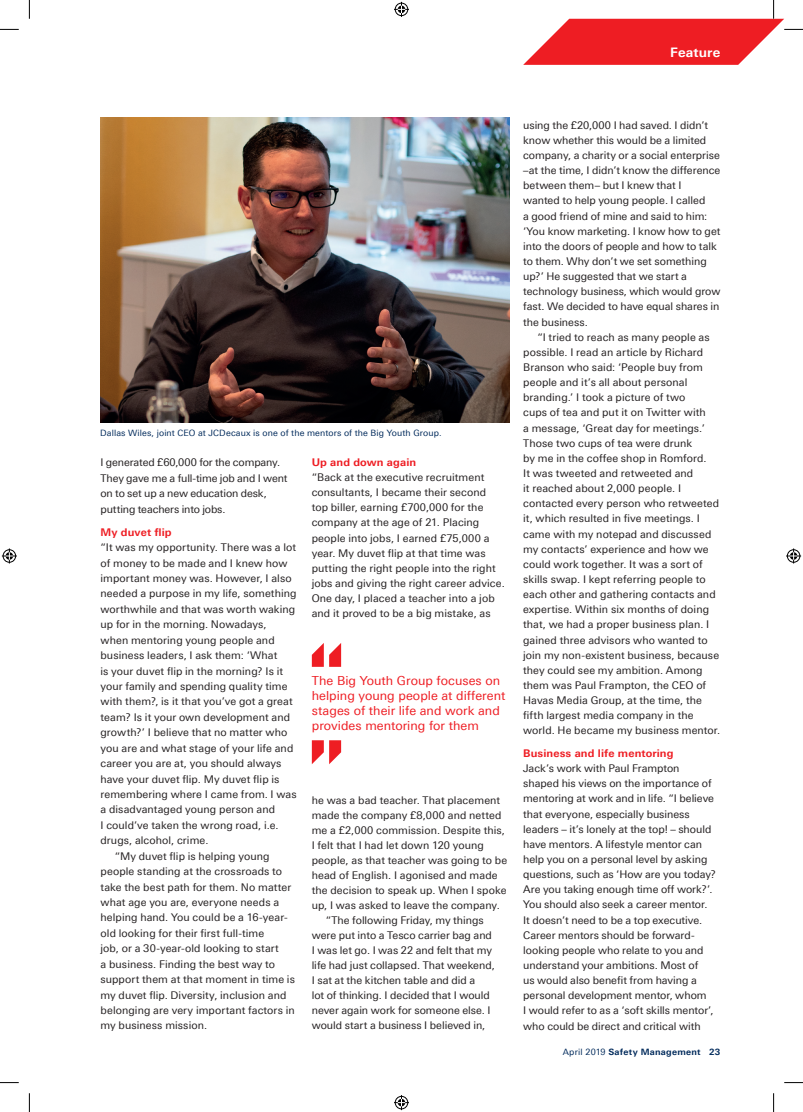
<style>
.page{position:relative;width:803px;height:1112px;background:#fff}
.page>*{position:absolute;margin:0;border:0;box-sizing:border-box;transform-origin:0 0}
.t1{font:700 13.12px "Univers Next Pro";letter-spacing:.015em;color:#fff}
.t2{font:12.5px/15px "Univers Next Pro";letter-spacing:.005em;color:#ee1d23}
.t3{font:10.62px/15.1px "Univers Next Pro";letter-spacing:.005em;color:#231f20}
.t4{font:700 10.62px "Univers Next Pro";letter-spacing:.01em;color:#ee1d23}
.t5{font:8.75px "Univers Next Pro";letter-spacing:.015em;color:#002a5b}
.t6{font:700 8.75px "Univers Next Pro";letter-spacing:.03em;color:#002a5b}
.s1{font-weight:400}
</style>
<div class="page">
<img style="left:100px;top:117px;width:409px;height:305px">
<svg style="left:312px;top:643px;width:29px;height:23px"></svg>
<svg style="left:312px;top:740px;width:29px;height:24px"></svg>
<svg style="left:0;top:29px;width:19px;height:1px"></svg>
<svg style="left:0;top:1082px;width:19px;height:1px"></svg>
<svg style="left:784px;top:1082px;width:19px;height:1px"></svg>
<svg style="left:29px;top:0;width:1px;height:19px"></svg>
<svg style="left:29px;top:1093px;width:1px;height:18px"></svg>
<svg style="left:523px;top:0;width:280px;height:65px"></svg>
<svg style="left:773px;top:1093px;width:1px;height:18px"></svg>
<svg style="left:394px;top:2px;width:15px;height:15px"></svg>
<svg style="left:394px;top:1095px;width:15px;height:14px"></svg>
<svg style="left:2px;top:548px;width:15px;height:15px"></svg>
<svg style="left:786px;top:548px;width:15px;height:15px"></svg>
<p class="t1" style="left:670px;top:44px;width:52px">Feature</p>
<p class="t5" style="left:100px;top:427px;width:343px">Dallas Wiles, joint CEO at JCDecaux is one of the mentors of the Big Youth Group.</p>
<p class="t3" style="left:101px;top:455px;width:188px">I generated £60,000 for the company.<br>They gave me a full-time job and I went on to set up a new education desk, putting teachers into jobs.</p>
<p class="t4" style="left:101px;top:525px;width:73px">My duvet flip</p>
<p class="t3" style="left:101px;top:539px;width:197px">“It was my opportunity. There was a lot</p>
<p class="t3" style="left:101px;top:555px;width:188px">of money to be made and I knew how</p>
<p class="t3" style="left:101px;top:570px;width:193px">important money was. However, I also</p>
<p class="t3" style="left:101px;top:586px;width:197px">needed a purpose in my life, something</p>
<p class="t3" style="left:101px;top:601px;width:196px">worthwhile and that was worth waking</p>
<p class="t3" style="left:101px;top:616px;width:168px">up for in the morning. Nowadays,</p>
<p class="t3" style="left:101px;top:632px;width:176px">when mentoring young people and</p>
<p class="t3" style="left:101px;top:647px;width:178px">business leaders, I ask them: ‘What</p>
<p class="t3" style="left:101px;top:663px;width:184px">is your duvet flip in the morning? Is it</p>
<p class="t3" style="left:101px;top:678px;width:189px">your family and spending quality time</p>
<p class="t3" style="left:101px;top:693px;width:194px">with them?, is it that you’ve got a great</p>
<p class="t3" style="left:101px;top:709px;width:191px">team? Is it your own development and</p>
<p class="t3" style="left:101px;top:724px;width:188px">growth?’ I believe that no matter who</p>
<p class="t3" style="left:101px;top:740px;width:194px">you are and what stage of your life and</p>
<p class="t3" style="left:101px;top:755px;width:182px">career you are at, you should always</p>
<p class="t3" style="left:101px;top:771px;width:180px">have your duvet flip. My duvet flip is</p>
<p class="t3" style="left:101px;top:786px;width:198px">remembering where I came from. I was</p>
<p class="t3" style="left:101px;top:801px;width:176px">a disadvantaged young person and</p>
<p class="t3" style="left:101px;top:817px;width:180px">I could’ve taken the wrong road, i.e.</p>
<p class="t3" style="left:101px;top:832px;width:109px">drugs, alcohol, crime.</p>
<p class="t3" style="left:115px;top:848px;width:156px">“My duvet flip is helping young</p>
<p class="t3" style="left:101px;top:863px;width:183px">people standing at the crossroads to</p>
<p class="t3" style="left:101px;top:879px;width:192px">take the best path for them. No matter</p>
<p class="t3" style="left:101px;top:894px;width:180px">what age you are, everyone needs a</p>
<p class="t3" style="left:101px;top:909px;width:189px">helping hand. You could be a 16-year-</p>
<p class="t3" style="left:101px;top:925px;width:165px">old looking for their first full-time</p>
<p class="t3" style="left:101px;top:940px;width:180px">job, or a 30-year-old looking to start</p>
<p class="t3" style="left:101px;top:956px;width:176px">a business. Finding the best way to</p>
<p class="t3" style="left:101px;top:971px;width:196px">support them at that moment in time is</p>
<p class="t3" style="left:101px;top:986px;width:187px">my duvet flip. Diversity, inclusion and</p>
<p class="t3" style="left:101px;top:1002px;width:196px">belonging are very important factors in</p>
<p class="t3" style="left:101px;top:1017px;width:108px">my business mission.</p>
<p class="t4" style="left:312px;top:456px;width:106px">Up and down again</p>
<p class="t3" style="left:312px;top:470px;width:195px">“Back at the executive recruitment consultants, I became their second top biller, earning £700,000 for the company at the age of 21. Placing people into jobs, I earned £75,000 a year. My duvet flip at that time was putting the right people into the right jobs and giving the right career advice.<br>One day, I placed a teacher into a job and it proved to be a big mistake, as</p>
<p class="t2" style="left:312px;top:673px;width:195px">The Big Youth Group focuses on helping young people at different stages of their life and work and provides mentoring for them</p>
<p class="t3" style="left:312px;top:792px;width:190px">he was a bad teacher. That placement</p>
<p class="t3" style="left:312px;top:807px;width:191px">made the company £8,000 and netted</p>
<p class="t3" style="left:312px;top:822px;width:195px">me a £2,000 commission. Despite this,</p>
<p class="t3" style="left:312px;top:837px;width:174px">I felt that I had let down 120 young</p>
<p class="t3" style="left:312px;top:852px;width:197px">people, as that teacher was going to be</p>
<p class="t3" style="left:312px;top:867px;width:187px">head of English. I agonised and made</p>
<p class="t3" style="left:312px;top:882px;width:196px">the decision to speak up. When I spoke</p>
<p class="t3" style="left:312px;top:897px;width:190px">up, I was asked to leave the company.</p>
<p class="t3" style="left:326px;top:912px;width:159px">“The following Friday, my things</p>
<p class="t3" style="left:312px;top:927px;width:182px">were put into a Tesco carrier bag and</p>
<p class="t3" style="left:312px;top:942px;width:182px">I was let go. I was 22 and felt that my</p>
<p class="t3" style="left:312px;top:957px;width:185px">life had just collapsed. That weekend,</p>
<p class="t3" style="left:312px;top:972px;width:165px">I sat at the kitchen table and did a</p>
<p class="t3" style="left:312px;top:987px;width:180px">lot of thinking. I decided that I would</p>
<p class="t3" style="left:312px;top:1002px;width:180px">never again work for someone else. I</p>
<p class="t3" style="left:312px;top:1017px;width:175px">would start a business I believed in,</p>
<p class="t3" style="left:523px;top:117px;width:199px">using the £20,000 I had saved. I didn’t know whether this would be a limited company, a charity or a social enterprise –at the time, I didn’t know the difference between them– but I knew that I wanted to help young people. I called<br>a good friend of mine and said to him: ‘You know marketing. I know how to get into the doors of people and how to talk to them. Why don’t we set something up?’ He suggested that we start a technology business, which would grow fast. We decided to have equal shares in the business.</p>
<p class="t3" style="left:523px;top:329px;width:199px;text-indent:14px">“I tried to reach as many people as possible. I read an article by Richard Branson who said: ‘People buy from people and it’s all about personal branding.’ I took a picture of two<br>cups of tea and put it on Twitter with<br>a message, ‘Great day for meetings.’ Those two cups of tea were drunk<br>by me in the coffee shop in Romford.<br>It was tweeted and retweeted and<br>it reached about 2,000 people. I contacted every person who retweeted it, which resulted in five meetings. I came with my notepad and discussed my contacts’ experience and how we could work together. It was a sort of skills swap. I kept referring people to each other and gathering contacts and expertise. Within six months of doing that, we had a proper business plan. I gained three advisors who wanted to join my non-existent business, because they could see my ambition. Among them was Paul Frampton, the CEO of Havas Media Group, at the time, the fifth largest media company in the world. He became my business mentor.</p>
<p class="t4" style="left:523px;top:746px;width:152px">Business and life mentoring</p>
<p class="t3" style="left:523px;top:760px;width:194px">Jack’s work with Paul Frampton shaped his views on the importance of mentoring at work and in life. “I believe that everyone, especially business leaders – it’s lonely at the top! – should have mentors. A lifestyle mentor can help you on a personal level by asking questions, such as ‘How are you today?<br>Are you taking enough time off work?’.<br>You should also seek a career mentor.<br>It doesn’t need to be a top executive.<br>Career mentors should be forward&shy;looking people who relate to you and understand your ambitions. Most of<br>us would also benefit from having a personal development mentor, whom<br>I would refer to as a ‘soft skills mentor’, who could be direct and critical with</p>
<p class="t6" style="left:563px;top:1046px;width:159px"><span class="s1">April 2019</span> Safety Management 23</p>
</div>
